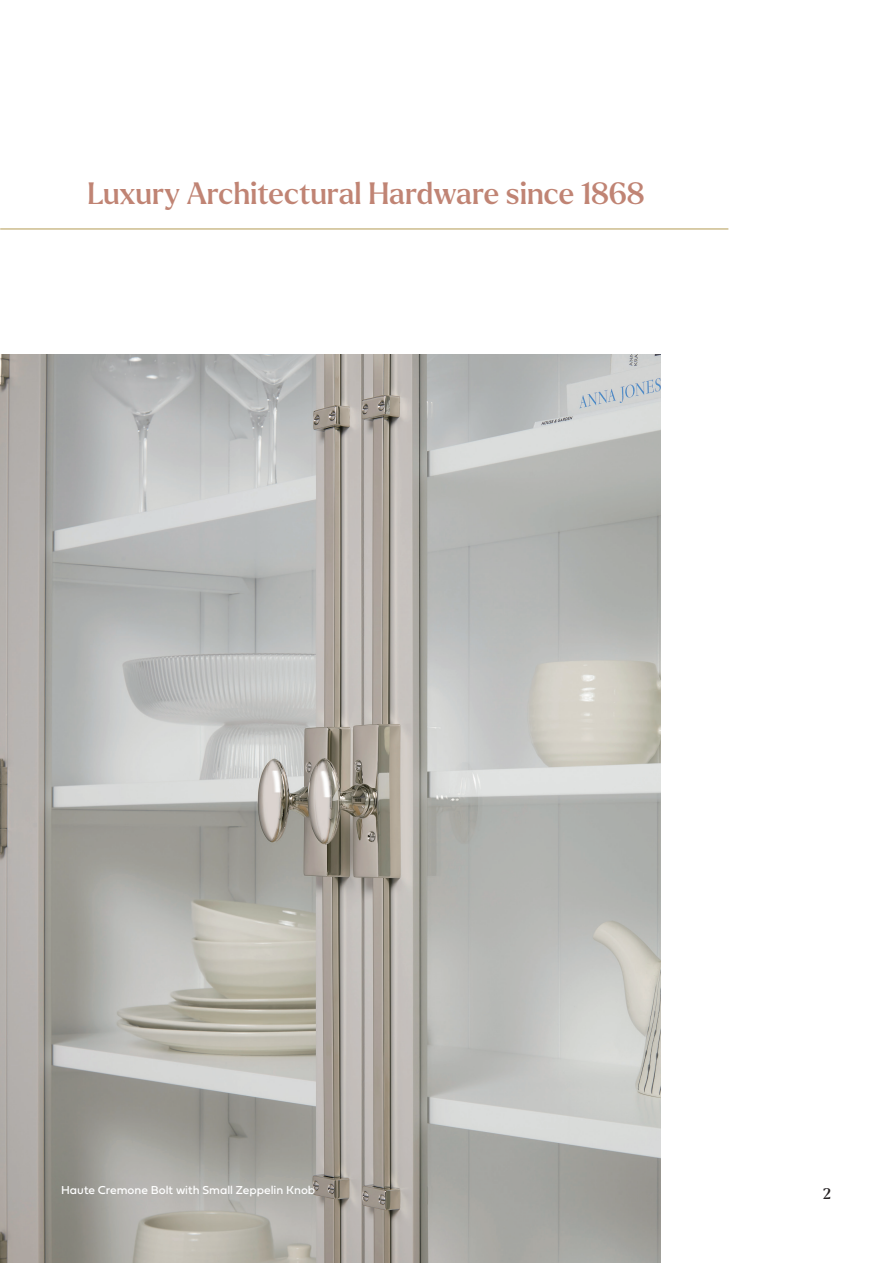
<style>
.page{position:relative;width:893px;height:1263px;background:#fff}
.page>*{position:absolute;margin:0;border:0;box-sizing:border-box;transform-origin:0 0}
.t1{font:500 30px "Larken";color:#c08474}
.t2{font:500 15px "Larken";color:#231f20}
.t3{font:12px "Fieldwork Geo Regular";color:#fff}
</style>
<div class="page">
<img style="left:0;top:354px;width:661px;height:909px">
<hr style="left:0;top:228px;width:728px;height:2px;background:#ccbc8d">
<h1 class="t1" style="left:87px;top:174px;width:559px">Luxury Architectural Hardware since 1868</h1>
<p class="t3" style="left:61px;top:1180px;width:256px">Haute Cremone Bolt with Small Zeppelin Knob</p>
<p class="t2" style="left:823px;top:1184px;width:10px">2</p>
</div>
